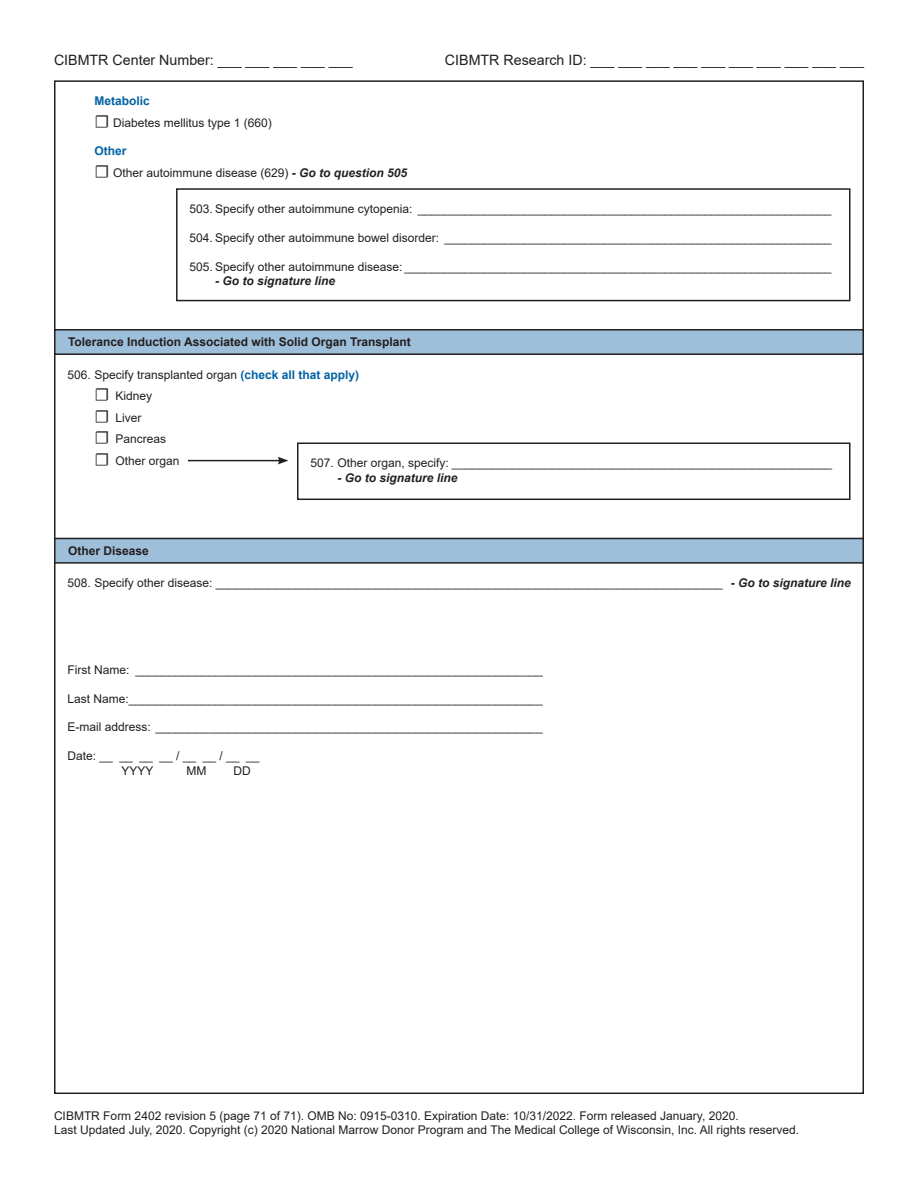
<style>
.page{position:relative;width:918px;height:1188px;background:#fff}
.page>*{position:absolute;margin:0;border:0;box-sizing:border-box;transform-origin:0 0}
.t1{font:14.25px "Arial";color:#231f20}
.Paragraph_in_smaller{font:12px "Arial";color:#231f20}
.Paragraph_Style_1{font:12px "Arial";color:#231f20}
.Paragraph_Style_1-2{font:700 12px "Arial";color:#231f20}
.Paragraph_in_smaller-2{font:italic 700 12px "Arial";color:#231f20}
.Paragraph_in_smaller-3{font:700 12px "Arial";color:#0163a3}
.s1{font-family:"Minion Pro";font-size:18px}
.s2{font-weight:700;font-style:italic}
.s3{font-weight:700;color:#0163a3}
</style>
<div class="page">
<div style="left:176px;top:188px;width:674px;height:113px;border:2px solid #231f20"></div>
<div style="left:55px;top:330px;width:808px;height:24px;background:#9ebfda"></div>
<div style="left:54px;top:329px;width:810px;height:26px;border:2px solid #231f20"></div>
<div style="left:297px;top:443px;width:553px;height:57px;border:2px solid #231f20"></div>
<hr style="left:188px;top:460px;width:92px;height:1px;background:#231f20">
<svg style="left:278px;top:457px;width:10px;height:7px"></svg>
<div style="left:55px;top:538px;width:808px;height:25px;background:#9ebfda"></div>
<div style="left:54px;top:538px;width:810px;height:26px;border:2px solid #231f20"></div>
<p class="t1" style="left:54px;top:50px;width:300px">CIBMTR Center Number: ___ ___ ___ ___ ___</p>
<p class="t1" style="left:445px;top:50px;width:421px">CIBMTR Research ID: ___ ___ ___ ___ ___ ___ ___ ___ ___ ___</p>
<p class="Paragraph_in_smaller-3" style="left:94px;top:92px;width:57px">Metabolic</p>
<p class="Paragraph_in_smaller" style="left:94px;top:114px;width:179px"><span class="s1">☐</span> Diabetes mellitus type 1 (660)</p>
<p class="Paragraph_in_smaller-3" style="left:94px;top:143px;width:34px">Other</p>
<p class="Paragraph_in_smaller" style="left:95px;top:165px;width:314px"><span class="s1">☐</span> Other autoimmune disease (629) <span class="s2">- Go to question 505</span></p>
<p class="Paragraph_in_smaller" style="left:189px;top:200px;width:644px">503. Specify other autoimmune cytopenia: ______________________________________________________________</p>
<p class="Paragraph_in_smaller" style="left:189px;top:229px;width:644px">504. Specify other autoimmune bowel disorder: __________________________________________________________</p>
<p class="Paragraph_in_smaller" style="left:189px;top:258px;width:644px">505. Specify other autoimmune disease: ________________________________________________________________</p>
<p class="Paragraph_in_smaller-2" style="left:215px;top:273px;width:122px">- Go to signature line</p>
<p class="Paragraph_Style_1-2" style="left:68px;top:334px;width:344px">Tolerance Induction Associated with Solid Organ Transplant</p>
<p class="Paragraph_in_smaller" style="left:67px;top:366px;width:293px">506. Specify transplanted organ <span class="s3">(check all that apply)</span></p>
<p class="Paragraph_in_smaller" style="left:94px;top:388px;width:59px"><span class="s1">☐</span> Kidney</p>
<p class="Paragraph_in_smaller" style="left:94px;top:409px;width:49px"><span class="s1">☐</span> Liver</p>
<p class="Paragraph_in_smaller" style="left:94px;top:431px;width:73px"><span class="s1">☐</span> Pancreas</p>
<p class="Paragraph_in_smaller" style="left:94px;top:453px;width:87px"><span class="s1">☐</span> Other organ</p>
<p class="Paragraph_in_smaller" style="left:310px;top:455px;width:523px">507. Other organ, specify: _________________________________________________________</p>
<p class="Paragraph_in_smaller-2" style="left:338px;top:469px;width:122px">- Go to signature line</p>
<p class="Paragraph_Style_1-2" style="left:68px;top:542px;width:82px">Other Disease</p>
<p class="Paragraph_in_smaller" style="left:67px;top:575px;width:785px">508. Specify other disease: ____________________________________________________________________________ <span class="s2">- Go to signature line</span></p>
<p class="Paragraph_Style_1" style="left:67px;top:661px;width:477px">First Name: _____________________________________________________________</p>
<p class="Paragraph_Style_1" style="left:67px;top:690px;width:477px">Last Name:______________________________________________________________</p>
<p class="Paragraph_Style_1" style="left:67px;top:719px;width:477px">E-mail address: __________________________________________________________</p>
<p class="Paragraph_Style_1" style="left:67px;top:748px;width:194px">Date: __ __ __ __ / __ __ / __ __</p>
<p class="Paragraph_in_smaller" style="left:122px;top:762px;width:34px">YYYY</p>
<p class="Paragraph_in_smaller" style="left:187px;top:762px;width:21px">MM</p>
<p class="Paragraph_in_smaller" style="left:233px;top:762px;width:19px">DD</p>
<p class="Paragraph_in_smaller" style="left:54px;top:1107px;width:686px">CIBMTR Form 2402 revision 5 (page 71 of 71). OMB No: 0915-0310. Expiration Date: 10/31/2022. Form released January, 2020.</p>
<p class="Paragraph_in_smaller" style="left:54px;top:1122px;width:747px">Last Updated July, 2020. Copyright (c) 2020 National Marrow Donor Program and The Medical College of Wisconsin, Inc. All rights reserved.</p>
</div>
